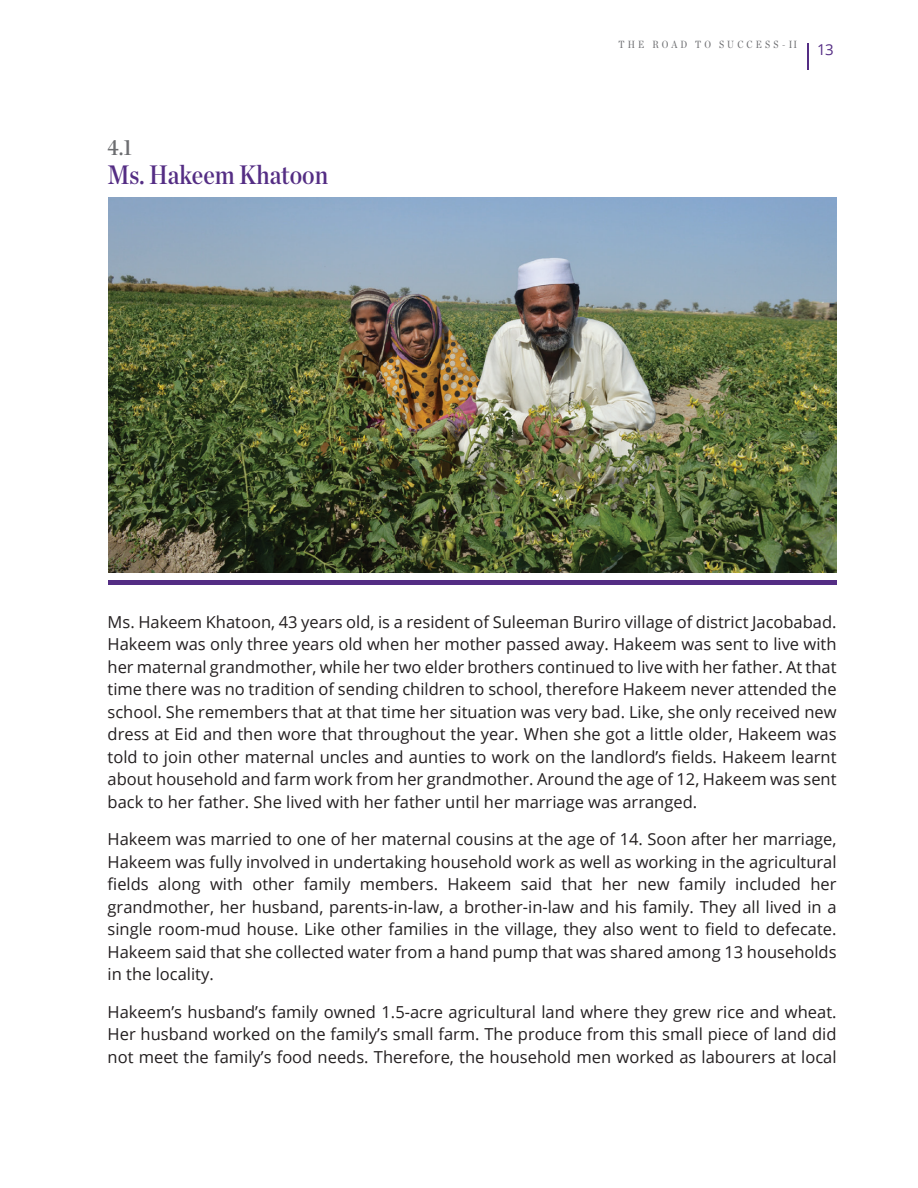
<style>
.page{position:relative;width:918px;height:1188px;background:#fff}
.page>*{position:absolute;margin:0;border:0;box-sizing:border-box;transform-origin:0 0}
.t1{font:27px "Chronicle Deck Cond Semi";color:#542d84}
.t2{font:22.65px "Chronicle Deck Cond Semi";color:#6c6d70}
.t3{font:16.5px/22.5px "Open Sans";color:#231f20;text-align:justify}
.t4{font:15px "Open Sans";color:#542d84}
.t5{font:10.5px "Chronicle Deck Cond";letter-spacing:.3em;color:#6c6d70}
</style>
<div class="page">
<img style="left:108px;top:197px;width:729px;height:376px">
<hr style="left:807px;top:43px;width:2px;height:27px;background:#542d84">
<hr style="left:108px;top:580px;width:729px;height:4px;background:#542d84">
<h2 class="t2" style="left:108px;top:129px;width:26px">4.1</h2>
<h1 class="t1" style="left:108px;top:153px;width:222px">Ms. Hakeem Khatoon</h1>
<p class="t5" style="left:619px;top:36px;width:180px">THE ROAD TO SUCCESS-II</p>
<p class="t4" style="left:817px;top:39px;width:18px">13</p>
<p class="t3" style="left:108px;top:610px;width:731px">Ms. Hakeem Khatoon, 43 years old, is a resident of Suleeman Buriro village of district Jacobabad.<br>Hakeem was only three years old when her mother passed away. Hakeem was sent to live with her maternal grandmother, while her two elder brothers continued to live with her father. At that time there was no tradition of sending children to school, therefore Hakeem never attended the school. She remembers that at that time her situation was very bad. Like, she only received new dress at Eid and then wore that throughout the year. When she got a little older, Hakeem was told to join other maternal uncles and aunties to work on the landlord’s fields. Hakeem learnt about household and farm work from her grandmother. Around the age of 12, Hakeem was sent back to her father. She lived with her father until her marriage was arranged.</p>
<p class="t3" style="left:108px;top:828px;width:731px">Hakeem was married to one of her maternal cousins at the age of 14. Soon after her marriage, Hakeem was fully involved in undertaking household work as well as working in the agricultural fields along with other family members. Hakeem said that her new family included her grandmother, her husband, parents-in-law, a brother-in-law and his family. They all lived in a single room-mud house. Like other families in the village, they also went to field to defecate.<br>Hakeem said that she collected water from a hand pump that was shared among 13 households in the locality.</p>
<p class="t3" style="left:108px;top:1000px;width:731px">Hakeem’s husband’s family owned 1.5-acre agricultural land where they grew rice and wheat.<br>Her husband worked on the family’s small farm. The produce from this small piece of land did not meet the family’s food needs. Therefore, the household men worked as labourers at local</p>
</div>
